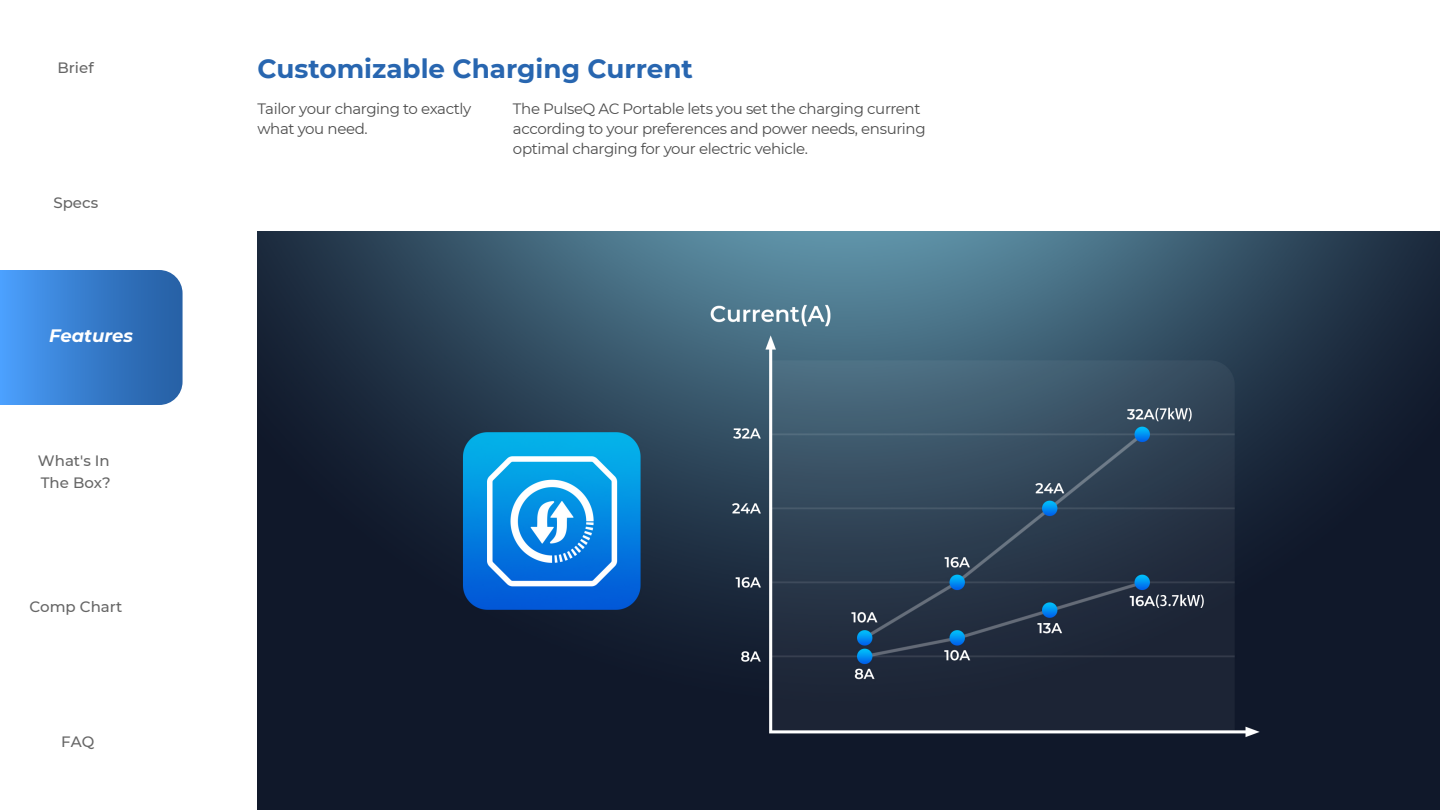
<style>
.page{position:relative;width:1440px;height:810px;background:#fff}
.page>*{position:absolute;margin:0;border:0;box-sizing:border-box;transform-origin:0 0}
.t1{font:700 26.25px "Montserrat";color:#2866b0}
.t2{font:italic 700 18px "Montserrat";color:#fff}
.t3{font:15px/20.2px "Montserrat";letter-spacing:-.025em;color:#4d4d4d}
.t4{font:500 15px/21.6px "Montserrat";color:#666}
</style>
<div class="page">
<img style="left:258px;top:231px;width:1182px;height:579px">
<svg style="left:0;top:270px;width:183px;height:135px;background:#397ece"></svg>
<p class="t4" style="left:57px;top:56px;width:38px">Brief</p>
<p class="t4" style="left:53px;top:191px;width:46px">Specs</p>
<p class="t2" style="left:49px;top:323px;width:86px">Features</p>
<p class="t4" style="left:38px;top:449px;width:74px">What's In<br>The Box?</p>
<p class="t4" style="left:29px;top:595px;width:94px">Comp Chart</p>
<p class="t4" style="left:61px;top:730px;width:35px">FAQ</p>
<h1 class="t1" style="left:258px;top:49px;width:437px">Customizable Charging Current</h1>
<p class="t3" style="left:257px;top:98px;width:215px">Tailor your charging to exactly what you need.</p>
<p class="t3" style="left:513px;top:98px;width:414px">The PulseQ AC Portable lets you set the charging current according to your preferences and power needs, ensuring optimal charging for your electric vehicle.</p>
</div>
